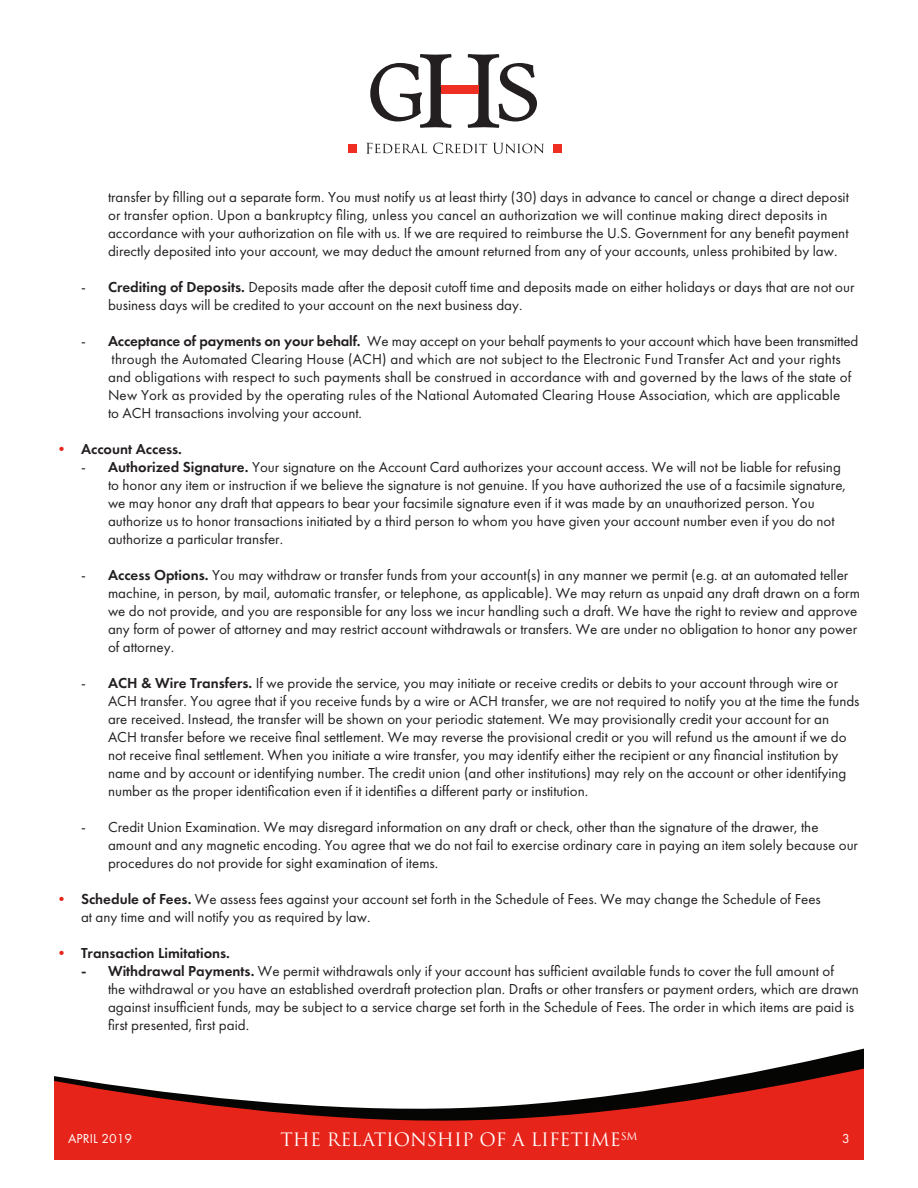
<style>
.page{position:relative;width:918px;height:1188px;background:#fff}
.page>*{position:absolute;margin:0;border:0;box-sizing:border-box;transform-origin:0 0}
.t1{font:18px "Trajan Pro 3";color:#fff}
.t2{font:15px/18px "Futura PT";color:#231f20}
.t3{font:600 15px "Futura PT";color:#231f20}
.t4{font:13.5px "Futura PT";letter-spacing:.01em;color:#fff}
.t5{font:10.5px "Trajan Pro 3";color:#fff}
.s1{font-weight:600}
.s2{font-weight:400;color:#e72419}
.s3{color:#e72419}
</style>
<div class="page">
<div style="left:348px;top:144px;width:8px;height:8px;background:#ee2e22"></div>
<svg style="left:366px;top:143px;width:61px;height:11px"></svg>
<svg style="left:433px;top:143px;width:54px;height:11px"></svg>
<svg style="left:493px;top:143px;width:51px;height:11px"></svg>
<div style="left:554px;top:144px;width:8px;height:8px;background:#ee2e22"></div>
<svg style="left:370px;top:54px;width:167px;height:74px"></svg>
<div style="left:441px;top:85px;width:37px;height:9px;background:#ee2e22"></div>
<svg style="left:795px;top:1048px;width:69px;height:16px"></svg>
<svg style="left:54px;top:1064px;width:810px;height:96px;fill:#e72419"></svg>
<p class="t2" style="left:108px;top:187px;width:742px">transfer by filling out a separate form. You must notify us at least thirty (30) days in advance to cancel or change a direct deposit or transfer option. Upon a bankruptcy filing, unless you cancel an authorization we will continue making direct deposits in accordance with your authorization on file with us. If we are required to reimburse the U.S. Government for any benefit payment directly deposited into your account, we may deduct the amount returned from any of your accounts, unless prohibited by law.</p>
<p class="t2" style="left:108px;top:277px;width:748px;text-indent:-27px">- <span class="s1">Crediting of Deposits.</span> Deposits made after the deposit cutoff time and deposits made on either holidays or days that are not our business days will be credited to your account on the next business day.</p>
<p class="t2" style="left:108px;top:331px;width:752px;text-indent:-27px">- <span class="s1">Acceptance of payments on your behalf.</span> We may accept on your behalf payments to your account which have been transmitted through the Automated Clearing House (ACH) and which are not subject to the Electronic Fund Transfer Act and your rights and obligations with respect to such payments shall be construed in accordance with and governed by the laws of the state of New York as provided by the operating rules of the National Automated Clearing House Association, which are applicable<br>to ACH transactions involving your account.</p>
<p class="t3" style="left:54px;top:439px;width:130px"><span class="s2">•</span> Account Access.</p>
<p class="t2" style="left:108px;top:457px;width:740px;text-indent:-27px">- <span class="s1">Authorized Signature.</span> Your signature on the Account Card authorizes your account access. We will not be liable for refusing to honor any item or instruction if we believe the signature is not genuine. If you have authorized the use of a facsimile signature, we may honor any draft that appears to bear your facsimile signature even if it was made by an unauthorized person. You authorize us to honor transactions initiated by a third person to whom you have given your account number even if you do not authorize a particular transfer.</p>
<p class="t2" style="left:108px;top:565px;width:753px;text-indent:-27px">- <span class="s1">Access Options.</span> You may withdraw or transfer funds from your account(s) in any manner we permit (e.g. at an automated teller machine, in person, by mail, automatic transfer, or telephone, as applicable). We may return as unpaid any draft drawn on a form we do not provide, and you are responsible for any loss we incur handling such a draft. We have the right to review and approve any form of power of attorney and may restrict account withdrawals or transfers. We are under no obligation to honor any power of attorney.</p>
<p class="t2" style="left:108px;top:673px;width:753px;text-indent:-27px">- <span class="s1">ACH &amp; Wire Transfers.</span> If we provide the service, you may initiate or receive credits or debits to your account through wire or ACH transfer. You agree that if you receive funds by a wire or ACH transfer, we are not required to notify you at the time the funds are received. Instead, the transfer will be shown on your periodic statement. We may provisionally credit your account for an ACH transfer before we receive final settlement. We may reverse the provisional credit or you will refund us the amount if we do not receive final settlement. When you initiate a wire transfer, you may identify either the recipient or any financial institution by name and by account or identifying number. The credit union (and other institutions) may rely on the account or other identifying number as the proper identification even if it identifies a different party or institution.</p>
<p class="t2" style="left:108px;top:817px;width:752px;text-indent:-27px">- Credit Union Examination. We may disregard information on any draft or check, other than the signature of the drawer, the amount and any magnetic encoding. You agree that we do not fail to exercise ordinary care in paying an item solely because our procedures do not provide for sight examination of items.</p>
<p class="t2" style="left:81px;top:889px;width:741px;text-indent:-27px"><span class="s3">•</span> <span class="s1">Schedule of Fees.</span> We assess fees against your account set forth in the Schedule of Fees. We may change the Schedule of Fees at any time and will notify you as required by law.</p>
<p class="t3" style="left:54px;top:943px;width:178px"><span class="s2">•</span> Transaction Limitations.</p>
<p class="t2" style="left:108px;top:961px;width:753px;text-indent:-27px"><span class="s1">- Withdrawal Payments.</span> We permit withdrawals only if your account has sufficient available funds to cover the full amount of<br>the withdrawal or you have an established overdraft protection plan. Drafts or other transfers or payment orders, which are drawn against insufficient funds, may be subject to a service charge set forth in the Schedule of Fees. The order in which items are paid is first presented, first paid.</p>
<p class="t4" style="left:68px;top:1131px;width:65px">APRIL 2019</p>
<p class="t5" style="left:621px;top:1129px;width:18px">SM</p>
<p class="t4" style="left:842px;top:1131px;width:9px">3</p>
<p class="t1" style="left:280px;top:1127px;width:342px">THE RELATIONSHIP OF A LIFETIME</p>
</div>
